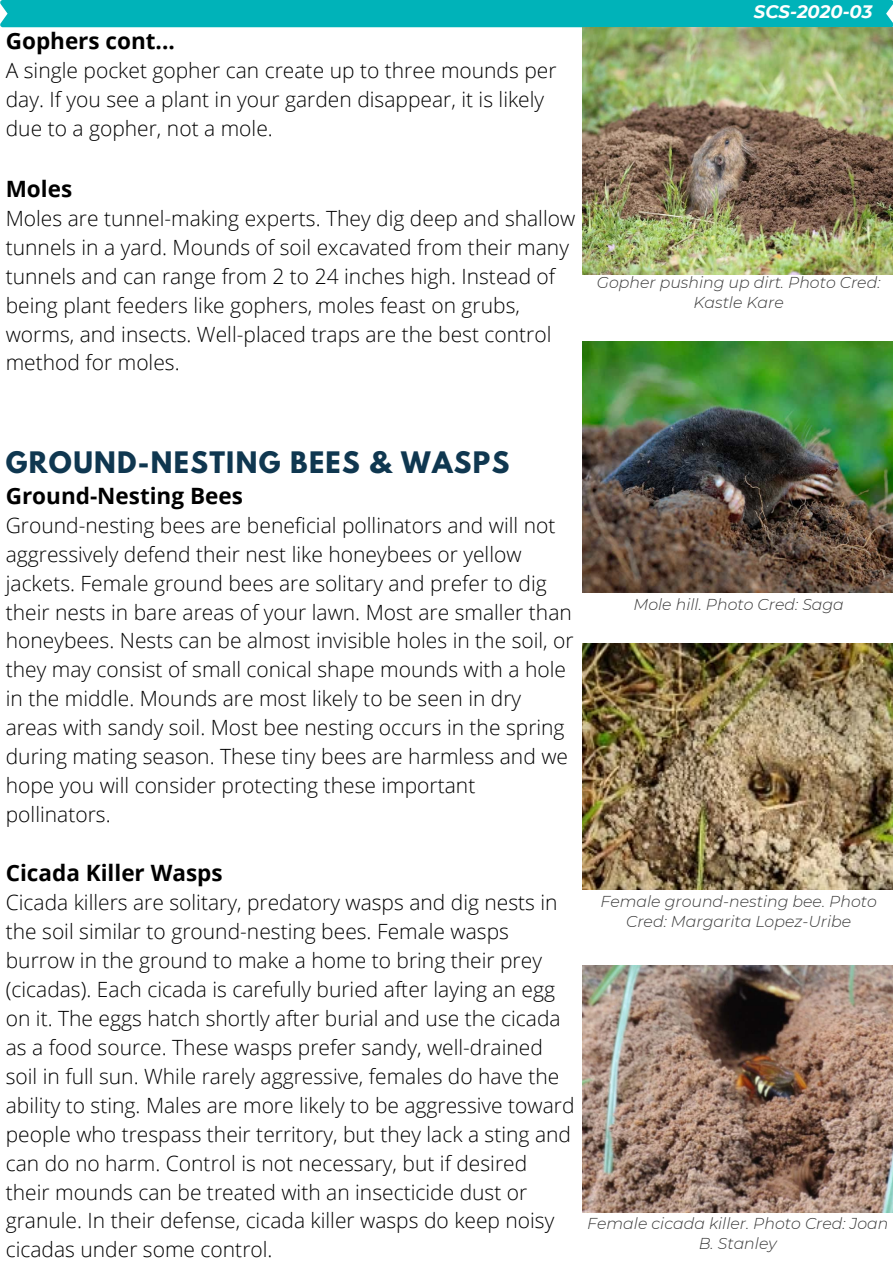
<style>
.page{position:relative;width:893px;height:1263px;background:#fff}
.page>*{position:absolute;margin:0;border:0;box-sizing:border-box;transform-origin:0 0}
.t1{font:700 26.25px "League Spartan";letter-spacing:.05em;color:#0f3750}
.t2{font:700 22.5px "Open Sans";color:#000}
.t3{font:300 21px/28.9px "Open Sans";color:#000}
.t4{font:italic 700 18px "Montserrat";color:#fff}
.t5{font:italic 300 15.75px/19.7px "Montserrat";color:#383838;text-align:center}
</style>
<div class="page">
<div style="left:0;top:0;width:893px;height:27px;background:#00b3b9"></div>
<img style="left:582px;top:643px;width:311px;height:246px">
<img style="left:582px;top:965px;width:311px;height:248px">
<img style="left:582px;top:27px;width:311px;height:247px">
<img style="left:582px;top:342px;width:311px;height:250px">
<p class="t2" style="left:6px;top:25px;width:171px">Gophers cont...</p>
<p class="t3" style="left:6px;top:55px;width:552px">A single pocket gopher can create up to three mounds per day. If you see a plant in your garden disappear, it is likely due to a gopher, not a mole.</p>
<p class="t2" style="left:6px;top:173px;width:68px">Moles</p>
<p class="t3" style="left:6px;top:203px;width:571px">Moles are tunnel-making experts. They dig deep and shallow tunnels in a yard. Mounds of soil excavated from their many tunnels and can range from 2 to 24 inches high. Instead of being plant feeders like gophers, moles feast on grubs, worms, and insects. Well-placed traps are the best control method for moles.</p>
<p class="t4" style="left:754px;top:0;width:120px">SCS-2020-03</p>
<p class="t5" style="left:597px;top:273px;width:285px">Gopher pushing up dirt. Photo Cred:<br>Kastle Kare</p>
<p class="t1" style="left:6px;top:450px;width:505px">GROUND-NESTING BEES &amp; WASPS</p>
<p class="t2" style="left:6px;top:480px;width:238px">Ground-Nesting Bees</p>
<p class="t3" style="left:6px;top:510px;width:569px">Ground-nesting bees are beneficial pollinators and will not aggressively defend their nest like honeybees or yellow jackets. Female ground bees are solitary and prefer to dig their nests in bare areas of your lawn. Most are smaller than honeybees. Nests can be almost invisible holes in the soil, or they may consist of small conical shape mounds with a hole in the middle. Mounds are most likely to be seen in dry areas with sandy soil. Most bee nesting occurs in the spring during mating season. These tiny bees are harmless and we hope you will consider protecting these important pollinators.</p>
<p class="t2" style="left:6px;top:857px;width:218px">Cicada Killer Wasps</p>
<p class="t3" style="left:6px;top:888px;width:570px">Cicada killers are solitary, predatory wasps and dig nests in the soil similar to ground-nesting bees. Female wasps burrow in the ground to make a home to bring their prey (cicadas). Each cicada is carefully buried after laying an egg on it. The eggs hatch shortly after burial and use the cicada as a food source. These wasps prefer sandy, well-drained soil in full sun. While rarely aggressive, females do have the ability to sting. Males are more likely to be aggressive toward people who trespass their territory, but they lack a sting and can do no harm. Control is not necessary, but if desired their mounds can be treated with an insecticide dust or granule. In their defense, cicada killer wasps do keep noisy cicadas under some control.</p>
<p class="t5" style="left:633px;top:594px;width:212px">Mole hill. Photo Cred: Saga</p>
<p class="t5" style="left:600px;top:891px;width:278px">Female ground-nesting bee. Photo<br>Cred: Margarita Lopez-Uribe</p>
<p class="t5" style="left:587px;top:1214px;width:303px">Female cicada killer. Photo Cred: Joan<br>B. Stanley</p>
</div>
